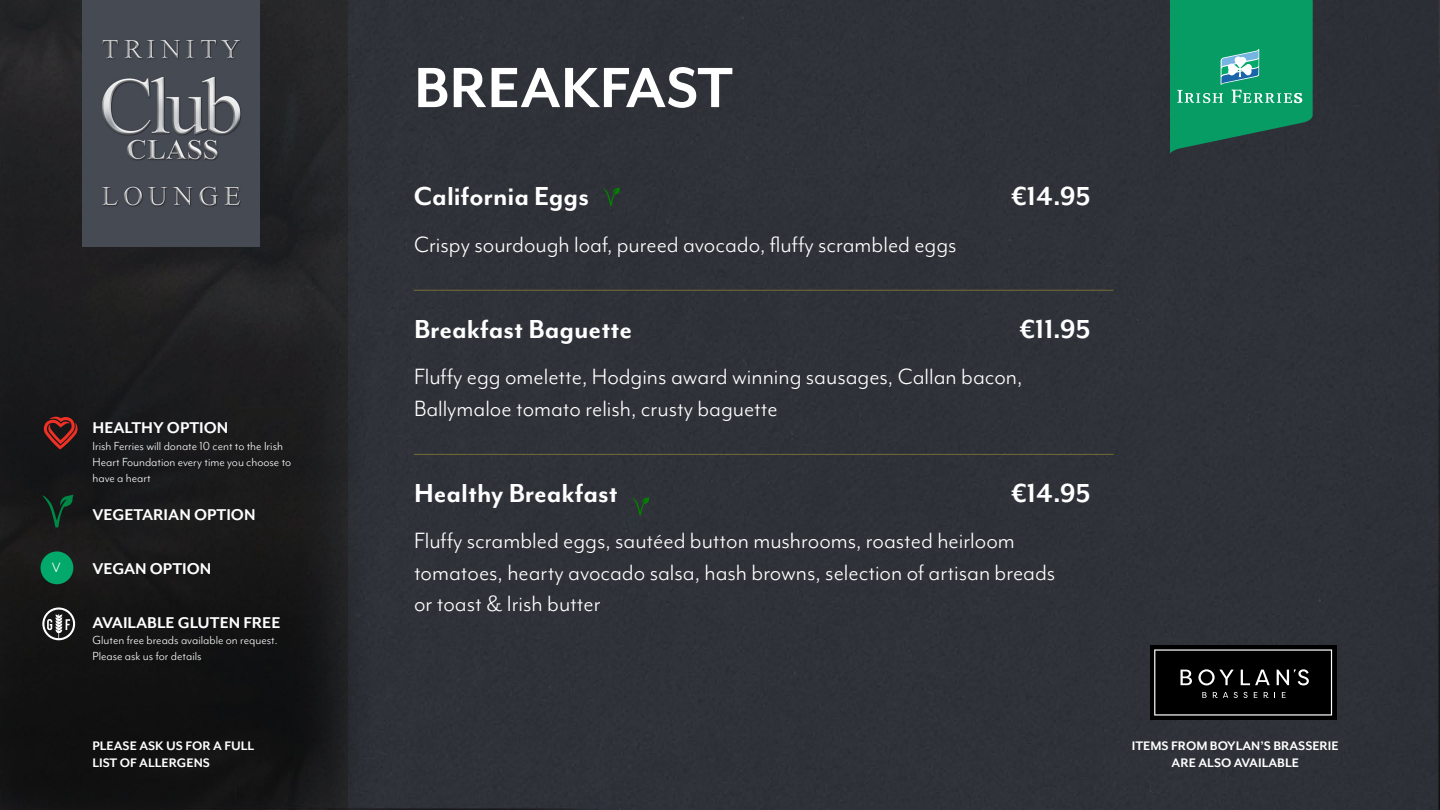
<style>
.page{position:relative;width:1440px;height:810px;background:#fff}
.page>*{position:absolute;margin:0;border:0;box-sizing:border-box;transform-origin:0 0}
.t1{font:700 65.25px "Mr Eaves Mod OT";color:#fff}
.t2{font:700 30px "Mr Eaves Mod OT";color:#fff}
.t3{font:25.5px/31.5px "Mr Eaves Mod OT";color:#fff}
.t4{font:700 18px "Mr Eaves Mod OT";color:#fff}
.t5{font:15.45px "Mr Eaves Mod OT";color:#fff}
.t6{font:700 14.25px/17.1px "Mr Eaves Mod OT";color:#fff}
.t7{font:13.5px/16.2px "Mr Eaves Mod OT";color:#fff}
</style>
<div class="page">
<div style="left:348px;top:0;width:1092px;height:810px;background:#2f3239"></div>
<div style="left:0;top:0;width:348px;height:810px;background:linear-gradient(to bottom,#28282a,#111)"></div>
<svg style="left:1170px;top:0;width:143px;height:154px;background:#159266"></svg>
<img style="left:82px;top:0;width:178px;height:247px">
<div style="left:1150px;top:645px;width:186px;height:75px;background:#000"></div>
<svg style="left:1154px;top:649px;width:178px;height:67px"></svg>
<hr style="left:414px;top:290px;width:699px;height:1px;background:#786d35">
<hr style="left:414px;top:454px;width:699px;height:1px;background:#786d35">
<svg style="left:603px;top:188px;width:17px;height:18px"></svg>
<div style="left:41px;top:551px;width:32px;height:33px;background:#02a96a;border-radius:50%"></div>
<svg style="left:42px;top:607px;width:33px;height:33px"></svg>
<svg style="left:44px;top:417px;width:34px;height:32px"></svg>
<svg style="left:42px;top:495px;width:31px;height:33px"></svg>
<svg style="left:632px;top:497px;width:17px;height:18px"></svg>
<p class="t5" style="left:52px;top:558px;width:10px">V</p>
<p class="t4" style="left:93px;top:418px;width:137px">HEALTHY OPTION</p>
<p class="t7" style="left:93px;top:437px;width:200px">Irish Ferries will donate 10 cent to the Irish<br>Heart Foundation every time you choose to have a heart</p>
<p class="t4" style="left:93px;top:504px;width:165px">VEGETARIAN OPTION</p>
<p class="t4" style="left:93px;top:558px;width:120px">VEGAN OPTION</p>
<p class="t4" style="left:93px;top:612px;width:189px">AVAILABLE GLUTEN FREE</p>
<p class="t7" style="left:93px;top:632px;width:187px">Gluten free breads available on request.<br>Please ask us for details</p>
<p class="t6" style="left:93px;top:737px;width:163px">PLEASE ASK US FOR A FULL<br>LIST OF ALLERGENS</p>
<h1 class="t1" style="left:414px;top:51px;width:321px">BREAKFAST</h1>
<p class="t2" style="left:414px;top:179px;width:176px">California Eggs</p>
<p class="t2" style="left:1011px;top:179px;width:81px">€14.95</p>
<p class="t3" style="left:414px;top:228px;width:544px">Crispy sourdough loaf, pureed avocado, fluffy scrambled eggs</p>
<p class="t2" style="left:414px;top:312px;width:220px">Breakfast Baguette</p>
<p class="t2" style="left:1019px;top:312px;width:73px">€11.95</p>
<p class="t3" style="left:414px;top:361px;width:610px">Fluffy egg omelette, Hodgins award winning sausages, Callan bacon,<br>Ballymaloe tomato relish, crusty baguette</p>
<p class="t2" style="left:414px;top:476px;width:205px">Healthy Breakfast</p>
<p class="t2" style="left:1011px;top:476px;width:81px">€14.95</p>
<p class="t3" style="left:414px;top:525px;width:643px">Fluffy scrambled eggs, sautéed button mushrooms, roasted heirloom tomatoes, hearty avocado salsa, hash browns, selection of artisan breads or toast &amp; Irish butter</p>
<p class="t6" style="left:1132px;top:737px;width:208px;text-align:center">ITEMS FROM BOYLAN’S BRASSERIE<br>ARE ALSO AVAILABLE</p>
</div>
